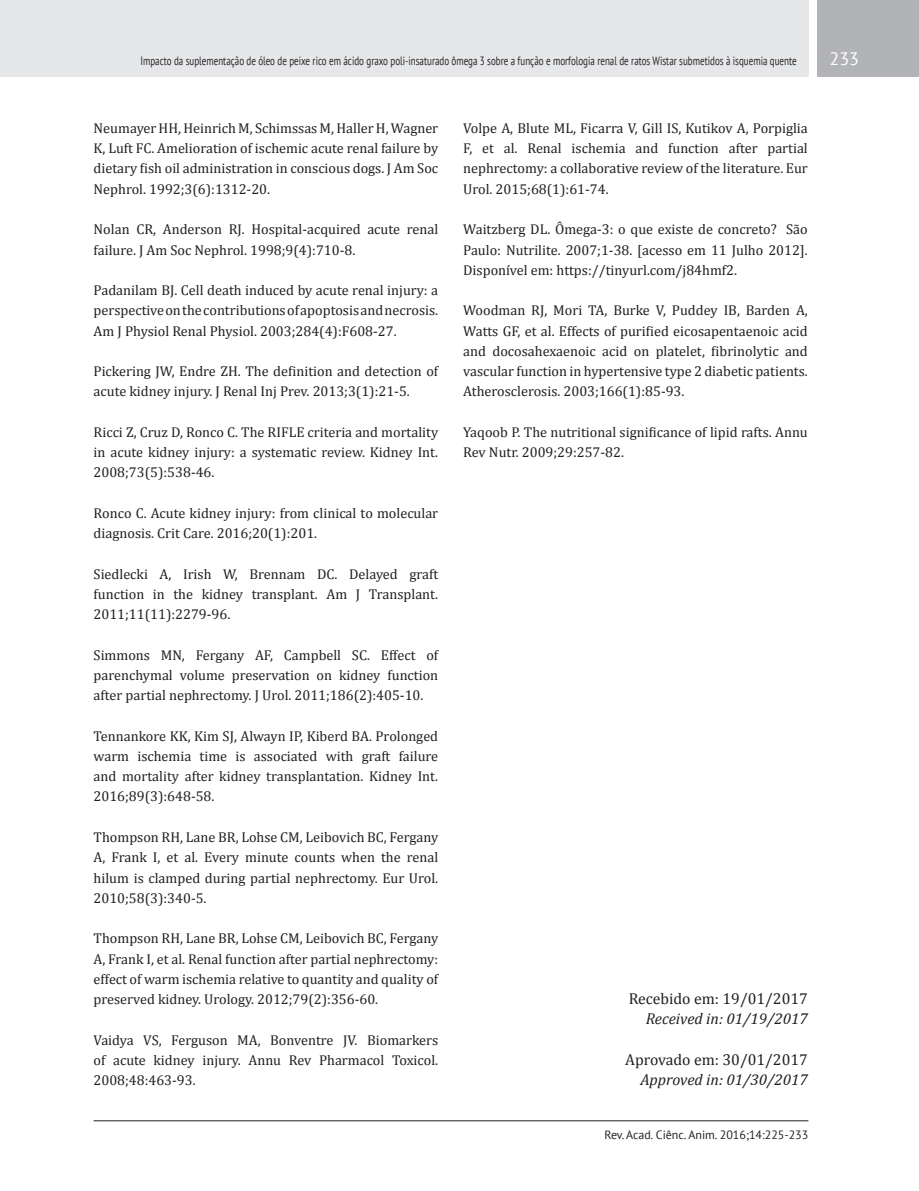
<style>
.page{position:relative;width:919px;height:1191px;background:#fff}
.page>*{position:absolute;margin:0;border:0;box-sizing:border-box;transform-origin:0 0}
.t1{font:18px "PT Sans";color:#fff}
.TEXTO{font:15.75px "Cambria";color:#231f20}
.TEXTO-2{font:italic 15.75px "Cambria";color:#231f20}
.TEXTO-3{font:14.25px/20.2px "Cambria";color:#231f20;text-align:justify}
.t2{font:12px "PT Sans";color:#231f20;scale:.75 1}
.t3{font:12px "PT Sans";color:#231f20}
</style>
<div class="page">
<div style="left:0;top:0;width:808px;height:77px;background:#e6e7e9"></div>
<div style="left:816px;top:0;width:102px;height:77px;background:#b2b3b7"></div>
<hr style="left:94px;top:1120px;width:714px;height:1px;background:#231f20">
<p class="t2" style="left:140px;top:53px;width:876px">Impacto da suplementação de óleo de peixe rico em ácido graxo poli-insaturado ômega 3 sobre a função e morfologia renal de ratos Wistar submetidos à isquemia quente</p>
<p class="t1" style="left:829px;top:47px;width:31px">233</p>
<p class="TEXTO-3" style="left:94px;top:118px;width:346px">Neumayer HH, Heinrich M, Schimssas M, Haller H, Wagner K, Luft FC. Amelioration of ischemic acute renal failure by dietary fish oil administration in conscious dogs. J Am Soc Nephrol. 1992;3(6):1312-20.</p>
<p class="TEXTO-3" style="left:94px;top:219px;width:346px">Nolan CR, Anderson RJ. Hospital-acquired acute renal failure. J Am Soc Nephrol. 1998;9(4):710-8.</p>
<p class="TEXTO-3" style="left:94px;top:280px;width:346px">Padanilam BJ. Cell death induced by acute renal injury: a perspective on the contributions of apoptosis and necrosis.<br>Am J Physiol Renal Physiol. 2003;284(4):F608-27.</p>
<p class="TEXTO-3" style="left:94px;top:361px;width:346px">Pickering JW, Endre ZH. The definition and detection of acute kidney injury. J Renal Inj Prev. 2013;3(1):21-5.</p>
<p class="TEXTO-3" style="left:94px;top:422px;width:346px">Ricci Z, Cruz D, Ronco C. The RIFLE criteria and mortality in acute kidney injury: a systematic review. Kidney Int.<br>2008;73(5):538-46.</p>
<p class="TEXTO-3" style="left:94px;top:503px;width:346px">Ronco C. Acute kidney injury: from clinical to molecular diagnosis. Crit Care. 2016;20(1):201.</p>
<p class="TEXTO-3" style="left:94px;top:563px;width:346px">Siedlecki A, Irish W, Brennam DC. Delayed graft function in the kidney transplant. Am J Transplant.<br>2011;11(11):2279-96.</p>
<p class="TEXTO-3" style="left:94px;top:644px;width:346px">Simmons MN, Fergany AF, Campbell SC. Effect of parenchymal volume preservation on kidney function after partial nephrectomy. J Urol. 2011;186(2):405-10.</p>
<p class="TEXTO-3" style="left:94px;top:725px;width:346px">Tennankore KK, Kim SJ, Alwayn IP, Kiberd BA. Prolonged warm ischemia time is associated with graft failure and mortality after kidney transplantation. Kidney Int.<br>2016;89(3):648-58.</p>
<p class="TEXTO-3" style="left:94px;top:827px;width:346px">Thompson RH, Lane BR, Lohse CM, Leibovich BC, Fergany A, Frank I, et al. Every minute counts when the renal hilum is clamped during partial nephrectomy. Eur Urol.<br>2010;58(3):340-5.</p>
<p class="TEXTO-3" style="left:94px;top:928px;width:346px">Thompson RH, Lane BR, Lohse CM, Leibovich BC, Fergany A, Frank I, et al. Renal function after partial nephrectomy: effect of warm ischemia relative to quantity and quality of preserved kidney. Urology. 2012;79(2):356-60.</p>
<p class="TEXTO-3" style="left:94px;top:1029px;width:346px">Vaidya VS, Ferguson MA, Bonventre JV. Biomarkers of acute kidney injury. Annu Rev Pharmacol Toxicol.<br>2008;48:463-93.</p>
<p class="TEXTO-3" style="left:463px;top:118px;width:346px">Volpe A, Blute ML, Ficarra V, Gill IS, Kutikov A, Porpiglia F, et al. Renal ischemia and function after partial nephrectomy: a collaborative review of the literature. Eur Urol. 2015;68(1):61-74.</p>
<p class="TEXTO-3" style="left:463px;top:219px;width:346px">Waitzberg DL. Ômega-3: o que existe de concreto? São Paulo: Nutrilite. 2007;1-38. [acesso em 11 Julho 2012].<br>Disponível em: https://tinyurl.com/j84hmf2.</p>
<p class="TEXTO-3" style="left:463px;top:300px;width:346px">Woodman RJ, Mori TA, Burke V, Puddey IB, Barden A, Watts GF, et al. Effects of purified eicosapentaenoic acid and docosahexaenoic acid on platelet, fibrinolytic and vascular function in hypertensive type 2 diabetic patients.<br>Atherosclerosis. 2003;166(1):85-93.</p>
<p class="TEXTO-3" style="left:463px;top:422px;width:346px">Yaqoob P. The nutritional significance of lipid rafts. Annu<br>Rev Nutr. 2009;29:257-82.</p>
<p class="TEXTO" style="left:628px;top:989px;width:181px">Recebido em: 19/01/2017</p>
<p class="TEXTO-2" style="left:645px;top:1007px;width:163px">Received in: 01/19/2017</p>
<p class="TEXTO" style="left:625px;top:1050px;width:184px">Aprovado em: 30/01/2017</p>
<p class="TEXTO-2" style="left:640px;top:1068px;width:169px">Approved in: 01/30/2017</p>
<p class="t3" style="left:604px;top:1126px;width:205px">Rev. Acad. Ciênc. Anim. 2016;14:225-233</p>
</div>
